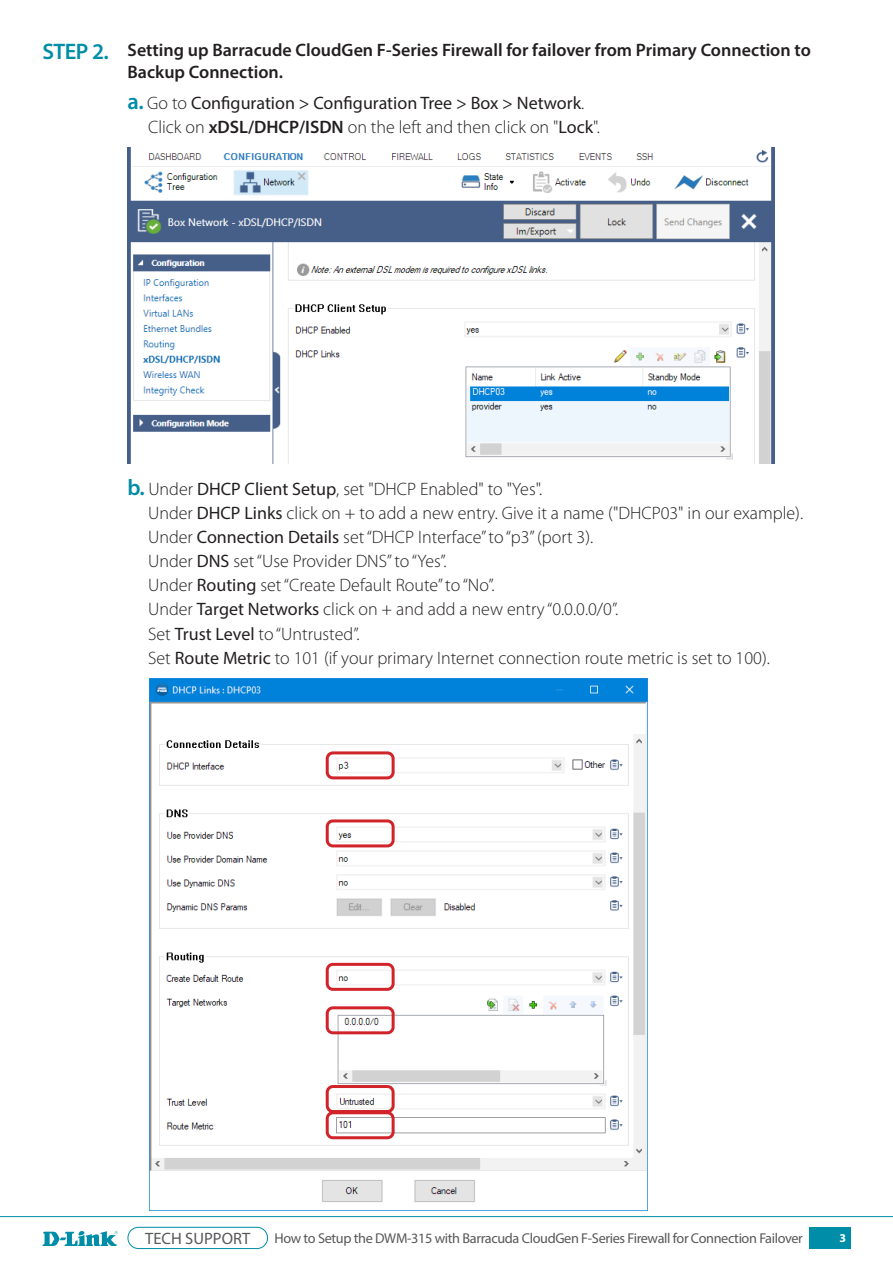
<style>
.page{position:relative;width:893px;height:1263px;background:#fff}
.page>*{position:absolute;margin:0;border:0;box-sizing:border-box;transform-origin:0 0}
.t1{font:600 22.5px "Myriad Pro";color:#008da8}
.t2{font:300 18px "Myriad Pro";color:#231f20}
.t3{font:600 18px/21.6px "Myriad Pro";color:#231f20}
.t4{font:18px "Myriad Pro";color:#231f20}
.Main_Body{font:16.5px "Myriad Pro";color:#57585a}
.Main_Body-2{font:14.25px "Myriad Pro";letter-spacing:-.025em;color:#57585a}
.Main_Body-3{font:700 12px "Myriad Pro";color:#fff}
.s1{font-weight:600;font-size:22.5px;color:#008da8}
.s2{font-weight:300}
.s3{font-weight:600}
.s4{font-weight:400}
</style>
<div class="page">
<div style="left:128px;top:1227px;width:140px;height:22px;border:1px solid #008da8;border-radius:11px"></div>
<div style="left:809px;top:1227px;width:41px;height:21px;background:#008da8"></div>
<svg style="left:42px;top:1231px;width:76px;height:15px"></svg>
<hr style="left:0;top:1216px;width:893px;height:1px;background:#008da8">
<img style="left:150px;top:678px;width:497px;height:524px">
<img style="left:128px;top:148px;width:647px;height:316px">
<div style="left:326px;top:819px;width:69px;height:28px;border:3px solid #d1232a;border-radius:6px"></div>
<div style="left:326px;top:963px;width:69px;height:28px;border:3px solid #d1232a;border-radius:6px"></div>
<div style="left:326px;top:1006px;width:69px;height:28px;border:3px solid #d1232a;border-radius:6px"></div>
<div style="left:326px;top:1085px;width:69px;height:28px;border:3px solid #d1232a;border-radius:6px"></div>
<div style="left:326px;top:1111px;width:69px;height:28px;border:3px solid #d1232a;border-radius:6px"></div>
<div style="left:326px;top:751px;width:69px;height:28px;border:3px solid #d1232a;border-radius:6px"></div>
<p class="t1" style="left:43px;top:38px;width:68px">STEP 2.</p>
<p class="t3" style="left:128px;top:39px;width:685px">Setting up Barracude CloudGen F-Series Firewall for failover from Primary Connection to<br>Backup Connection.</p>
<p class="t4" style="left:128px;top:92px;width:458px"><span class="s1">a.</span> <span class="s2">Go to</span> Configuration &gt; Configuration Tree &gt; Box &gt; Network<span class="s2">.</span></p>
<p class="t2" style="left:148px;top:116px;width:453px">Click on <span class="s3">xDSL/DHCP/ISDN</span> on the left and then click on "<span class="s4">Lock</span>".</p>
<p class="t2" style="left:128px;top:479px;width:416px"><span class="s1">b.</span> Under <span class="s4">DHCP Client Setup</span>, set "DHCP Enabled" to "Yes".</p>
<p class="t2" style="left:148px;top:503px;width:656px">Under <span class="s4">DHCP Links</span> click on + to add a new entry. Give it a name ("DHCP03" in our example).</p>
<p class="t2" style="left:148px;top:527px;width:447px">Under <span class="s4">Connection Details</span> set “DHCP Interface” to “p3” (port 3).</p>
<p class="t2" style="left:148px;top:551px;width:300px">Under <span class="s4">DNS</span> set “Use Provider DNS” to “Yes”.</p>
<p class="t2" style="left:148px;top:575px;width:348px">Under <span class="s4">Routing</span> set “Create Default Route” to “No”.</p>
<p class="t2" style="left:148px;top:599px;width:472px">Under <span class="s4">Target Networks</span> click on + and add a new entry “0.0.0.0/0”.</p>
<p class="t2" style="left:148px;top:623px;width:213px">Set <span class="s4">Trust Level</span> to “Untrusted”.</p>
<p class="t2" style="left:148px;top:647px;width:623px">Set <span class="s4">Route Metric</span> to 101 (if your primary Internet connection route metric is set to 100).</p>
<p class="Main_Body" style="left:145px;top:1228px;width:107px">TECH SUPPORT</p>
<p class="Main_Body-2" style="left:274px;top:1230px;width:530px">How to Setup the DWM-315 with Barracuda CloudGen F-Series Firewall for Connection Failover</p>
<p class="Main_Body-3" style="left:839px;top:1230px;width:8px">3</p>
</div>
